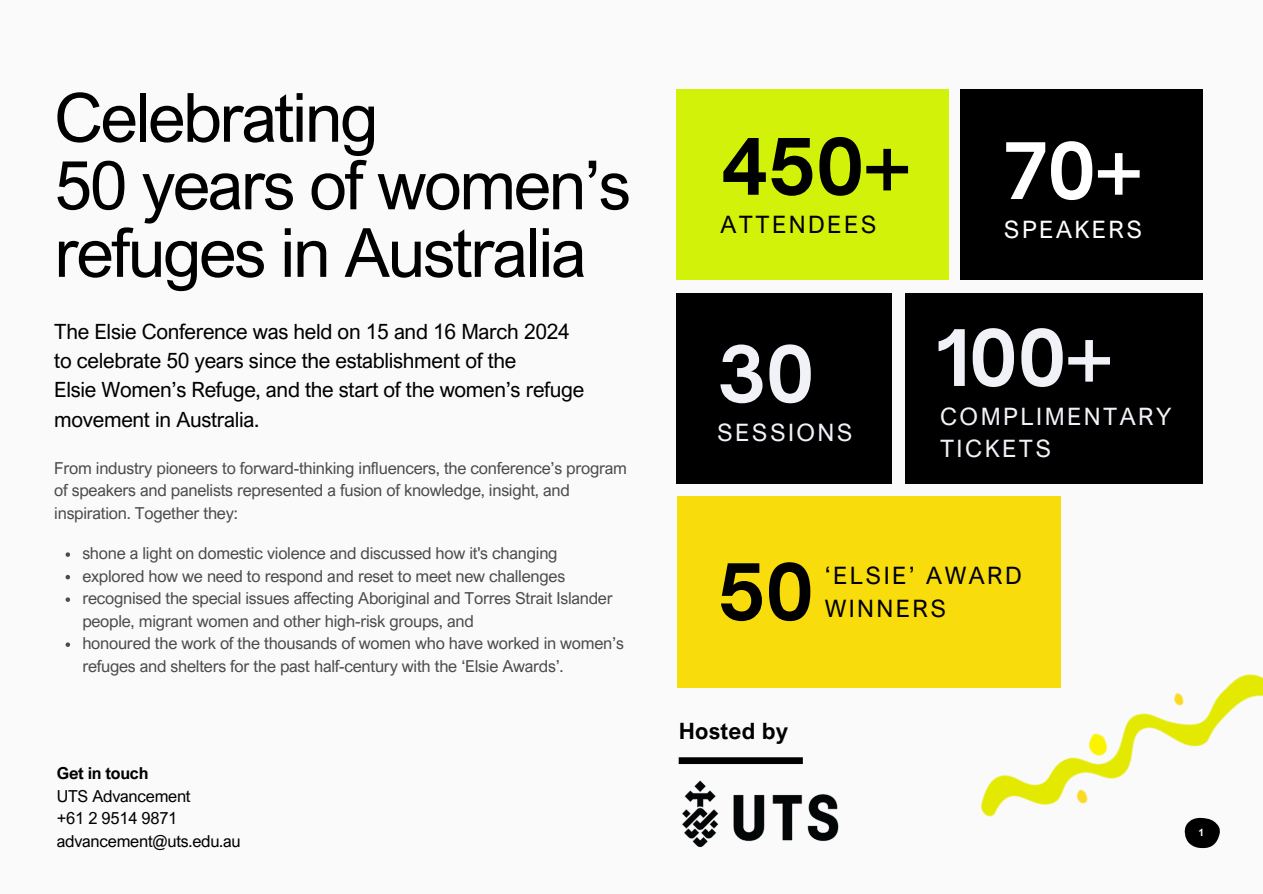
<style>
.page{position:relative;width:1263px;height:894px;background:#fff}
.page>*{position:absolute;margin:0;border:0;box-sizing:border-box;transform-origin:0 0}
.t1{font:700 74.4px "Open Sauce One";color:#f1f1f8}
.t2{font:700 74.4px "Open Sauce One";color:#000}
.t3{font:700 74.4px "Open Sauce One";color:#fff}
.t4{font:67.8px/67.5px "Arial Nova";letter-spacing:-.035em;color:#000}
.t5{font:24px/32.7px "Arial Nova";letter-spacing:.1em;color:#000}
.t6{font:24px/32.7px "Arial Nova";letter-spacing:.1em;color:#f1f1f8}
.t7{font:24px "Arial Nova";letter-spacing:.1em;color:#fff}
.t8{font:700 22.5px "Arial Nova";letter-spacing:.01em;color:#000}
.t9{font:21px/29.2px "Arial Nova";letter-spacing:-.015em;color:#000}
.t10{font:16.5px/22.5px "Arial Nova";letter-spacing:-.015em;color:#000}
.t11{font:700 16.5px "Arial Nova";letter-spacing:-.015em;color:#000}
.t12{font:700 10.05px "Arial Nova";color:#fff}
</style>
<div class="page">
<div style="left:0;top:0;width:1263px;height:893px;background:#fafafa"></div>
<img style="left:948px;top:600px;width:315px;height:249px">
<div style="left:677px;top:89px;width:272px;height:191px;background:#d3f209"></div>
<div style="left:960px;top:89px;width:242px;height:191px;background:#000"></div>
<div style="left:677px;top:292px;width:215px;height:191px;background:#000"></div>
<div style="left:905px;top:293px;width:298px;height:190px;background:#000"></div>
<div style="left:677px;top:496px;width:383px;height:191px;background:#f9dc0b"></div>
<img style="left:678px;top:760px;width:161px;height:88px">
<svg style="left:66px;top:552px;width:4px;height:4px"></svg>
<svg style="left:66px;top:574px;width:4px;height:5px"></svg>
<svg style="left:66px;top:597px;width:4px;height:4px"></svg>
<svg style="left:66px;top:642px;width:4px;height:4px"></svg>
<div style="left:679px;top:757px;width:124px;height:6px;background:#000"></div>
<svg style="left:1183px;top:817px;width:37px;height:30px"></svg>
<h5 class="t4" style="left:54px;top:82px;width:578px">Celebrating<br>50 years of women’s refuges in Australia</h5>
<p class="t9" style="left:54px;top:316px;width:517px">The Elsie Conference was held on 15 and 16 March 2024 to celebrate 50 years since the establishment of the</p>
<h1 class="t9" style="left:54px;top:375px;width:531px">Elsie Women’s Refuge, and the start of the women’s refuge movement in Australia.</h1>
<p class="t10" style="left:54px;top:456px;width:574px">From industry pioneers to forward-thinking influencers, the conference’s program of speakers and panelists represented a fusion of knowledge, insight, and inspiration. Together they:</p>
<p class="t10" style="left:82px;top:541px;width:543px">shone a light on domestic violence and discussed how it's changing<br>explored how we need to respond and reset to meet new challenges recognised the special issues affecting Aboriginal and Torres Strait Islander people, migrant women and other high-risk groups, and<br>honoured the work of the thousands of women who have worked in women’s refuges and shelters for the past half-century with the ‘Elsie Awards’.</p>
<h1 class="t11" style="left:57px;top:762px;width:93px">Get in touch</h1>
<p class="t10" style="left:57px;top:784px;width:135px">UTS Advancement</p>
<h1 class="t10" style="left:57px;top:806px;width:122px">+61 2 9514 9871</h1>
<p class="t10" style="left:57px;top:829px;width:185px">advancement@uts.edu.au</p>
<p class="t2" style="left:721px;top:120px;width:192px">450+</p>
<p class="t5" style="left:721px;top:208px;width:157px">ATTENDEES</p>
<p class="t3" style="left:1004px;top:124px;width:140px">70+</p>
<p class="t7" style="left:1004px;top:214px;width:140px">SPEAKERS</p>
<h2 class="t1" style="left:717px;top:328px;width:99px">30</h2>
<p class="t6" style="left:717px;top:415px;width:137px">SESSIONS</p>
<p class="t1" style="left:936px;top:311px;width:178px">100+</p>
<p class="t6" style="left:940px;top:399px;width:233px">COMPLIMENTARY<br>TICKETS</p>
<p class="t2" style="left:717px;top:545px;width:99px">50</p>
<p class="t5" style="left:825px;top:558px;width:199px">‘ELSIE’ AWARD<br>WINNERS</p>
<p class="t8" style="left:679px;top:717px;width:111px">Hosted by</p>
<p class="t12" style="left:1198px;top:826px;width:7px">1</p>
</div>
